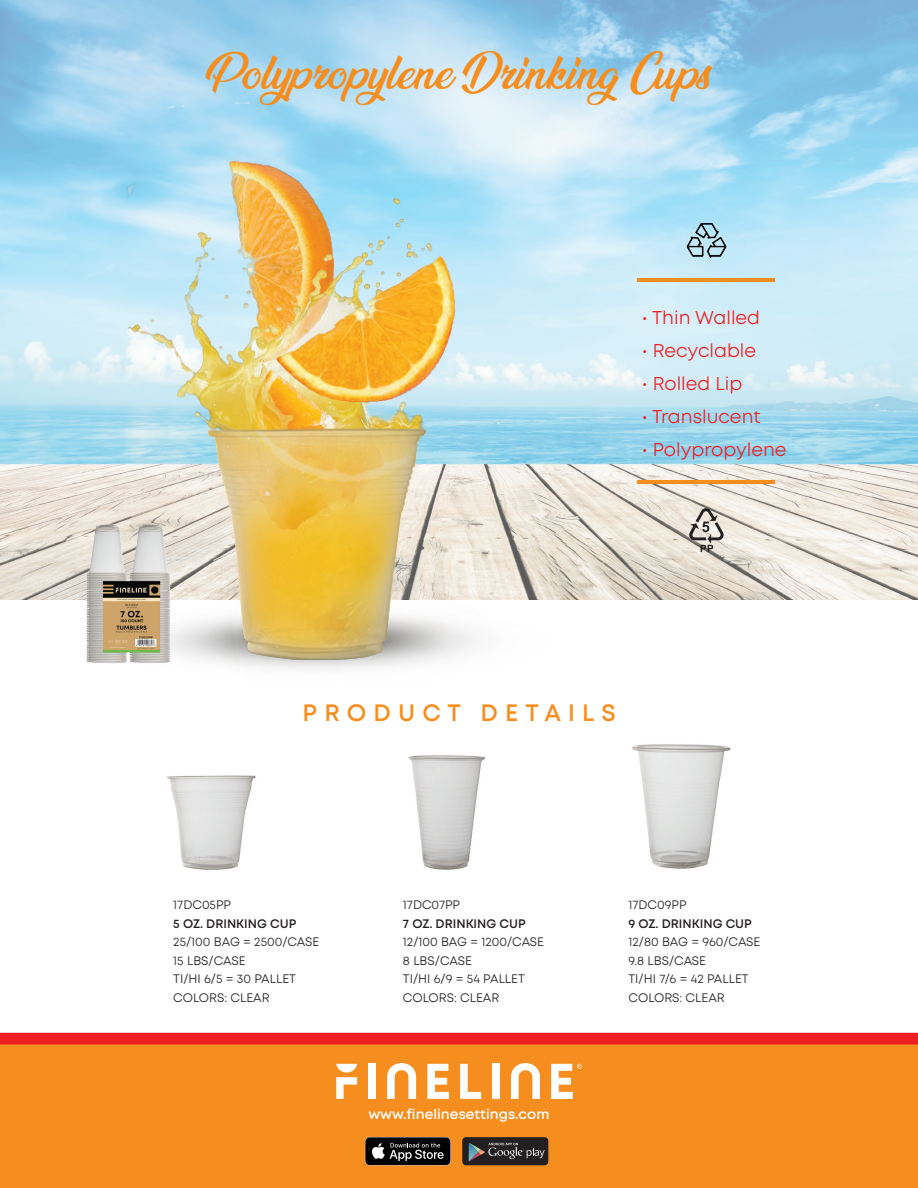
<style>
.page{position:relative;width:918px;height:1188px;background:#fff}
.page>*{position:absolute;margin:0;border:0;box-sizing:border-box;transform-origin:0 0}
.t1{font:900 41.25px "Ananda";color:#f58e1f}
.t2{font:600 23.7px "Mont";letter-spacing:.3em;color:#f58e1f}
.t3{font:18.6px "Mont";color:#ee1e23}
.t4{font:600 13.95px "Mont";color:#fff}
.t5{font:12.3px/18.6px "Mont";color:#231f20}
.t6{font:600 12.3px "Mont";color:#231f20}
</style>
<div class="page">
<img style="left:0;top:0;width:918px;height:600px">
<img style="left:99px;top:36px;width:589px;height:633px">
<img style="left:167px;top:775px;width:89px;height:95px">
<img style="left:408px;top:755px;width:77px;height:115px">
<img style="left:631px;top:744px;width:100px;height:125px">
<hr style="left:638px;top:480px;width:137px;height:4px;background:#f58e1f">
<hr style="left:638px;top:278px;width:137px;height:4px;background:#f58e1f">
<svg style="left:689px;top:508px;width:35px;height:44px;background:#b5aea8"></svg>
<img style="left:679px;top:214px;width:54px;height:54px">
<div style="left:0;top:1034px;width:918px;height:154px;background:#f58e1f"></div>
<svg style="left:365px;top:1137px;width:86px;height:29px;background:#34322f"></svg>
<div style="left:462px;top:1137px;width:86px;height:28px;background:#231f20;border-radius:4px"></div>
<svg style="left:469px;top:1143px;width:76px;height:18px"></svg>
<div style="left:0;top:1033px;width:918px;height:11px;background:#ee1e23"></div>
<svg style="left:387px;top:1063px;width:29px;height:36px"></svg>
<svg style="left:427px;top:1064px;width:22px;height:35px"></svg>
<svg style="left:460px;top:1064px;width:21px;height:35px"></svg>
<div style="left:492px;top:1064px;width:8px;height:35px;background:#fff"></div>
<svg style="left:511px;top:1063px;width:29px;height:36px"></svg>
<svg style="left:336px;top:1064px;width:21px;height:35px"></svg>
<svg style="left:551px;top:1064px;width:31px;height:35px"></svg>
<div style="left:368px;top:1064px;width:8px;height:35px;background:#fff"></div>
<img style="left:69px;top:501px;width:117px;height:168px">
<h1 class="t1" style="left:206px;top:51px;width:507px">Polypropylene Drinking Cups</h1>
<h3 class="t3" style="left:642px;top:306px;width:120px">• Thin Walled</h3>
<h3 class="t3" style="left:642px;top:339px;width:116px">• Recyclable</h3>
<h3 class="t3" style="left:642px;top:372px;width:102px">• Rolled Lip</h3>
<h3 class="t3" style="left:642px;top:405px;width:120px">• Translucent</h3>
<h3 class="t3" style="left:642px;top:438px;width:146px">• Polypropylene</h3>
<h2 class="t2" style="left:303px;top:697px;width:315px">PRODUCT DETAILS</h2>
<p class="t5" style="left:173px;top:896px;width:59px">17DC05PP</p>
<p class="t6" style="left:173px;top:915px;width:124px">5 OZ. DRINKING CUP</p>
<p class="t5" style="left:173px;top:933px;width:147px">25/100 BAG = 2500/CASE<br>15 LBS/CASE<br>TI/HI 6/5 = 30 PALLET<br>COLORS: CLEAR</p>
<p class="t5" style="left:403px;top:896px;width:59px">17DC07PP</p>
<p class="t6" style="left:403px;top:915px;width:124px">7 OZ. DRINKING CUP</p>
<p class="t5" style="left:403px;top:933px;width:143px">12/100 BAG = 1200/CASE<br>8 LBS/CASE<br>TI/HI 6/9 = 54 PALLET<br>COLORS: CLEAR</p>
<p class="t4" style="left:368px;top:1105px;width:183px">www.finelinesettings.com</p>
<p class="t5" style="left:629px;top:896px;width:60px">17DC09PP</p>
<p class="t6" style="left:629px;top:915px;width:125px">9 OZ. DRINKING CUP</p>
<p class="t5" style="left:629px;top:933px;width:133px">12/80 BAG = 960/CASE<br>9.8 LBS/CASE<br>TI/HI 7/6 = 42 PALLET<br>COLORS: CLEAR</p>
</div>
